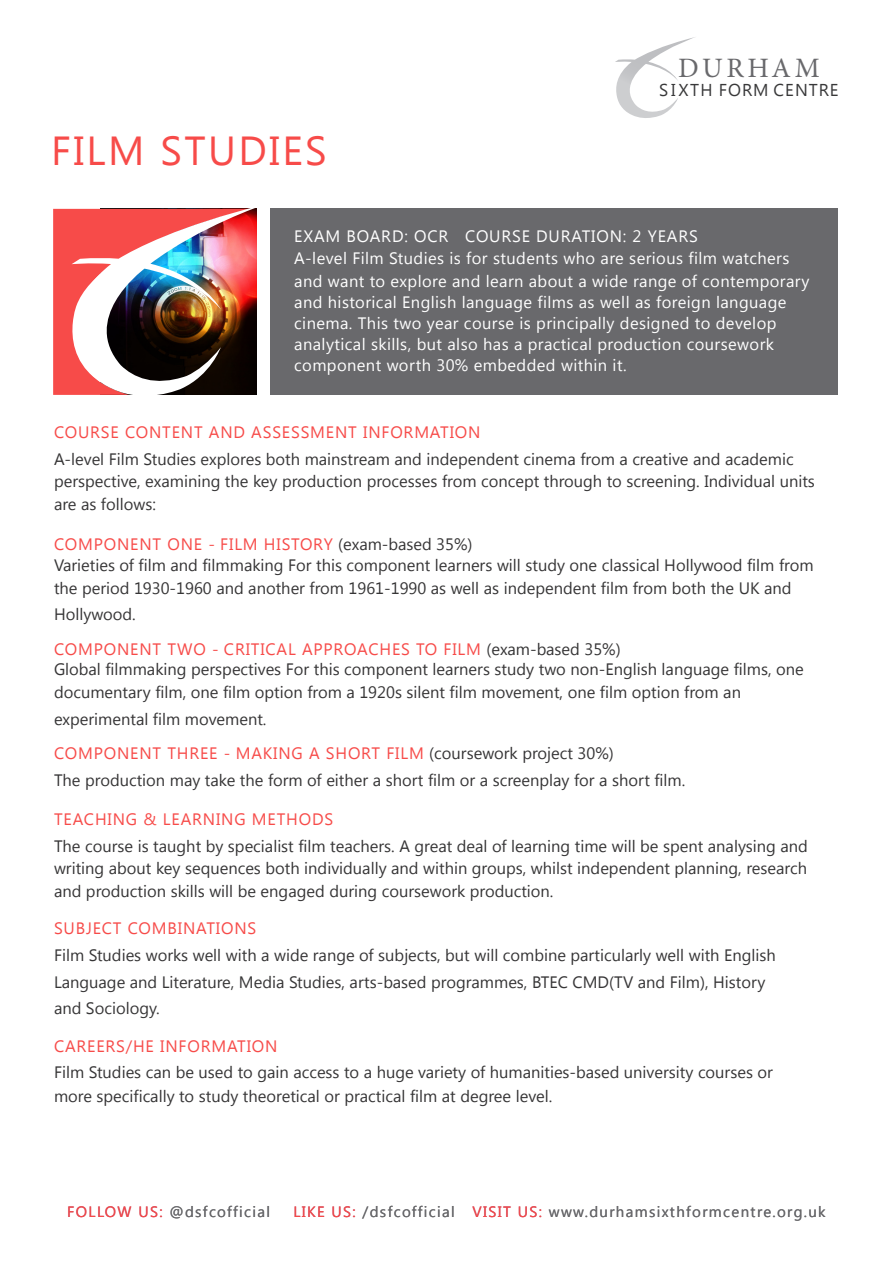
<style>
.page{position:relative;width:893px;height:1263px;background:#fff}
.page>*{position:absolute;margin:0;border:0;box-sizing:border-box;transform-origin:0 0}
.t1{font:28.05px "Minion Pro";letter-spacing:.13em;color:#69696c}
.t2{font:16.5px "Segoe UI Symbol";color:#363536}
.t3{font:16.5px/21px "Segoe UI";letter-spacing:.025em;color:#fff}
.t4{font:16.5px "Segoe UI";letter-spacing:.05em;color:#f74b49}
.t5{font:16.5px "Segoe UI";letter-spacing:.05em;color:#fff}
.t6{font:15px "Segoe UI Symbol";color:#69696c}
.s1{color:#363536}
</style>
<div class="page">
<div style="left:270px;top:209px;width:567px;height:186px;background:#69696c"></div>
<img style="left:53px;top:208px;width:204px;height:187px">
<svg style="left:615px;top:37px;width:80px;height:81px"></svg>
<p class="t1" style="left:678px;top:49px;width:143px">DURHAM</p>
<p class="t5" style="left:294px;top:224px;width:405px">EXAM BOARD: OCR COURSE DURATION: 2 YEARS</p>
<p class="t3" style="left:294px;top:247px;width:497px">A-level Film Studies is for students who are serious film watchers</p>
<p class="t3" style="left:294px;top:270px;width:517px">and want to explore and learn about a wide range of contemporary and historical English language films as well as foreign language cinema. This two year course is principally designed to develop analytical skills, but also has a practical production coursework component worth 30% embedded within it.</p>
<p class="t4" style="left:54px;top:421px;width:428px">COURSE CONTENT AND ASSESSMENT INFORMATION</p>
<p class="t2" style="left:71px;top:447px;width:55px">●❖● ●</p>
<p class="t2" style="left:189px;top:447px;width:103px">▲ ●□ ▲ □▼</p>
<p class="t2" style="left:331px;top:447px;width:23px">■▲▼</p>
<p class="t2" style="left:476px;top:447px;width:70px">■ ■▼ ■</p>
<p class="t2" style="left:701px;top:447px;width:11px">■</p>
<p class="t2" style="left:78px;top:469px;width:52px">▲ ▼❖</p>
<p class="t2" style="left:188px;top:469px;width:44px">■■ ▼</p>
<p class="t2" style="left:297px;top:469px;width:167px">□◆▼□■ □ ▲▲▲ □</p>
<p class="t2" style="left:534px;top:469px;width:51px">▼ ▼ □◆</p>
<p class="t2" style="left:607px;top:469px;width:28px">▼□ ▲</p>
<p class="t2" style="left:709px;top:469px;width:108px">■ ❖ ◆● ◆■▼▲</p>
<p class="t2" style="left:89px;top:492px;width:64px">▲ □●●□ ▲</p>
<p class="t4" style="left:54px;top:533px;width:280px">COMPONENT ONE - FILM HISTORY</p>
<p class="t2" style="left:90px;top:553px;width:63px">▼ ▲ □ ●</p>
<p class="t2" style="left:265px;top:553px;width:101px">■ □ ▼ ▲ □</p>
<p class="t2" style="left:388px;top:553px;width:53px">□■ ■▼ ●</p>
<p class="t2" style="left:462px;top:553px;width:87px">■ ▲ ●● ▲▼◆</p>
<p class="t2" style="left:609px;top:553px;width:125px">● ▲▲ ● ★□●● □□</p>
<p class="t2" style="left:225px;top:576px;width:58px">■ ■□▼</p>
<p class="t2" style="left:439px;top:576px;width:79px">▲ ●● ▲ ■</p>
<p class="t2" style="left:554px;top:576px;width:62px">■ ■▼ ●</p>
<p class="t2" style="left:643px;top:576px;width:74px">□ □▼ ▼</p>
<p class="t2" style="left:773px;top:576px;width:11px">■</p>
<p class="t2" style="left:54px;top:602px;width:70px">★□●● □□</p>
<p class="t4" style="left:54px;top:637px;width:428px">COMPONENT TWO - CRITICAL APPROACHES TO FILM</p>
<p class="t2" style="left:65px;top:657px;width:55px">●□ ● ●</p>
<p class="t2" style="left:248px;top:657px;width:115px">▼❖▲ □ ▼ ▲ □</p>
<p class="t2" style="left:385px;top:657px;width:53px">□■ ■▼ ●</p>
<p class="t2" style="left:459px;top:657px;width:59px">■ ▲ ▲▼◆</p>
<p class="t2" style="left:539px;top:657px;width:165px">▼ □ ■□■ ■●▲ ●■◆</p>
<p class="t2" style="left:743px;top:657px;width:54px">● ▲ □■</p>
<p class="t2" style="left:165px;top:680px;width:47px">● □■</p>
<p class="t2" style="left:232px;top:680px;width:97px">● □ ▼□■ □</p>
<p class="t2" style="left:395px;top:680px;width:69px">▲ ▲● ■▼ ●</p>
<p class="t2" style="left:545px;top:680px;width:44px">■▼ □■</p>
<p class="t2" style="left:609px;top:680px;width:97px">● □ ▼□■ □</p>
<p class="t2" style="left:732px;top:680px;width:11px">■</p>
<p class="t2" style="left:121px;top:707px;width:46px">■▼ ● ●</p>
<p class="t4" style="left:54px;top:742px;width:451px">COMPONENT THREE - MAKING A SHORT FILM <span class="s1">□◆</span> <span class="s1">▲</span> <span class="s1">□</span></p>
<p class="t2" style="left:538px;top:741px;width:50px">□ ▼ ✓</p>
<p class="t2" style="left:100px;top:768px;width:66px">□ ◆▼□■</p>
<p class="t2" style="left:386px;top:768px;width:85px">▲□▼ ● □</p>
<p class="t2" style="left:493px;top:768px;width:62px">▲ ■●</p>
<p class="t2" style="left:579px;top:768px;width:90px">□ ▲□▼ ●</p>
<p class="t4" style="left:54px;top:808px;width:281px">TEACHING &amp; LEARNING METHODS</p>
<p class="t2" style="left:93px;top:834px;width:110px">□◆▲ ▲ ▼◆ ▼</p>
<p class="t2" style="left:228px;top:834px;width:109px">▲ ●▲▼ ● ▼</p>
<p class="t2" style="left:447px;top:834px;width:70px">▼ ● □ ●</p>
<p class="t2" style="left:538px;top:834px;width:44px">■■ ▼</p>
<p class="t2" style="left:663px;top:834px;width:105px">▲ ■▼ ■●▲■</p>
<p class="t2" style="left:789px;top:834px;width:11px">■</p>
<p class="t2" style="left:127px;top:856px;width:26px">□◆▼</p>
<p class="t2" style="left:185px;top:856px;width:195px">▲❑◆■ ▲ □▼ ■ ❖ ◆●●</p>
<p class="t2" style="left:400px;top:856px;width:125px">■ ▼ ■ □◆▲</p>
<p class="t2" style="left:556px;top:856px;width:36px">●▲▼ ■</p>
<p class="t2" style="left:627px;top:856px;width:103px">■ ■▼ ● ■■■</p>
<p class="t2" style="left:62px;top:879px;width:172px">■ □ ◆ ▼□■ ▲ ●●▲ ●●</p>
<p class="t2" style="left:269px;top:879px;width:11px">■</p>
<p class="t2" style="left:389px;top:879px;width:64px">□◆▲ □</p>
<p class="t2" style="left:485px;top:879px;width:66px">□ ◆▼□■</p>
<p class="t4" style="left:54px;top:917px;width:204px">SUBJECT COMBINATIONS</p>
<p class="t2" style="left:66px;top:943px;width:47px">● ▼◆</p>
<p class="t2" style="left:134px;top:943px;width:56px">▲ □ ▲</p>
<p class="t2" style="left:213px;top:943px;width:36px">●● ▼</p>
<p class="t2" style="left:327px;top:943px;width:69px">■ □ ▲◆</p>
<p class="t2" style="left:425px;top:943px;width:97px">▼▲ ◆▼ ●● □</p>
<p class="t2" style="left:548px;top:943px;width:97px">■ ▼◆●●</p>
<p class="t2" style="left:676px;top:943px;width:36px">●● ▼</p>
<p class="t2" style="left:732px;top:943px;width:36px">■ ●▲</p>
<p class="t2" style="left:335px;top:969px;width:44px">▲ ▼▲</p>
<p class="t2" style="left:713px;top:969px;width:39px">★ ▲▼□</p>
<p class="t2" style="left:62px;top:996px;width:78px">■ □ □●□</p>
<p class="t4" style="left:54px;top:1034px;width:225px">CAREERS/HE INFORMATION</p>
<p class="t2" style="left:66px;top:1060px;width:47px">● ▼◆</p>
<p class="t2" style="left:279px;top:1060px;width:81px">■ ▲▲ ▼□</p>
<p class="t2" style="left:453px;top:1060px;width:57px">▼ □ ◆</p>
<p class="t2" style="left:531px;top:1060px;width:40px">■▼ ▲</p>
<p class="t2" style="left:594px;top:1060px;width:175px">▲ ◆■❖ ▲▼ □◆▲ ▲ □</p>
<p class="t2" style="left:159px;top:1084px;width:64px">●● ▼□ ▲▼◆</p>
<p class="t2" style="left:243px;top:1084px;width:93px">▼□▼● □</p>
<p class="t2" style="left:376px;top:1084px;width:49px">▼ ● ●</p>
<p class="t2" style="left:516px;top:1084px;width:35px">●❖●</p>
<p class="t6" style="left:266px;top:1200px;width:5px">●</p>
<p class="t6" style="left:451px;top:1200px;width:5px">●</p>
<p class="t6" style="left:649px;top:1200px;width:54px">▲▼□</p>
</div>
